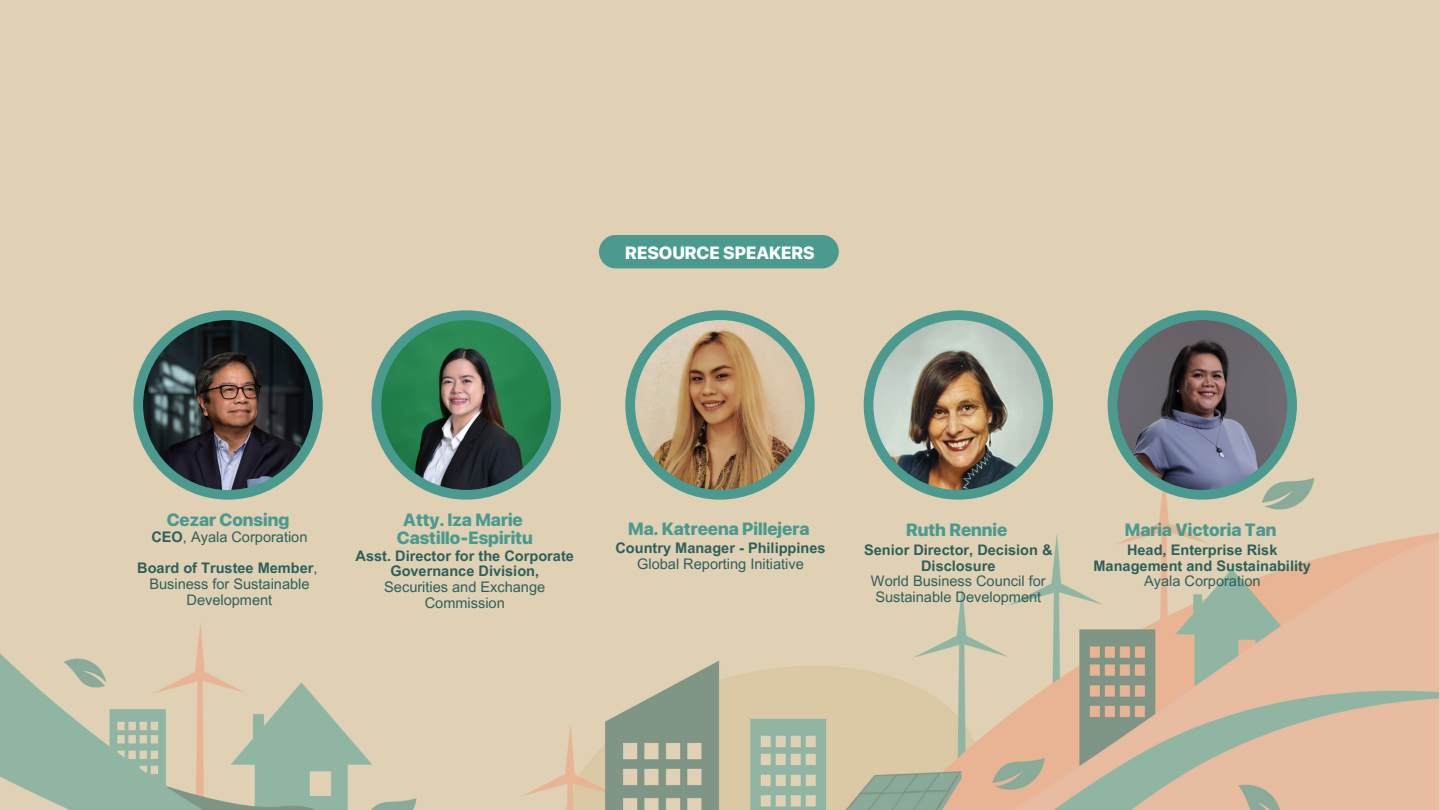
<style>
.page{position:relative;width:1440px;height:810px;background:#e1d1b5}
.page>*{position:absolute;margin:0;border:0;box-sizing:border-box;transform-origin:0 0}
.t1{font:800 17.7px/18px "SF Pro Display";color:#4a9a90;text-align:center}
.t2{font:800 17.7px "SF Pro Display";color:#fff}
.t3{font:700 14.6px/15.8px "Arial MT Pro";color:#2c605b;text-align:center}
.t4{font:14.6px/15.8px "Arial MT Pro";color:#2c605b;text-align:center}
.s1{font-weight:400}
</style>
<div class="page">
<img style="left:0;top:235px;width:1439px;height:575px">
<div style="left:599px;top:235px;width:239px;height:33px;background:#4a9a90;border-radius:17px"></div>
<div style="left:133px;top:310px;width:190px;height:190px;background:#4a9a90;border-radius:50%"></div>
<div style="left:372px;top:310px;width:189px;height:190px;background:#4a9a90;border-radius:50%"></div>
<div style="left:625px;top:310px;width:190px;height:190px;background:#4a9a90;border-radius:50%"></div>
<img style="left:143px;top:320px;width:170px;height:170px;border-radius:50%">
<img style="left:635px;top:320px;width:170px;height:170px;border-radius:50%">
<div style="left:1108px;top:310px;width:189px;height:190px;background:#4a9a90;border-radius:50%"></div>
<img style="left:1117px;top:320px;width:170px;height:170px;border-radius:50%">
<img style="left:381px;top:320px;width:170px;height:170px;border-radius:50%">
<div style="left:864px;top:310px;width:189px;height:190px;background:#4a9a90;border-radius:50%"></div>
<img style="left:873px;top:320px;width:170px;height:170px;border-radius:50%">
<p class="t2" style="left:625px;top:242px;width:191px">RESOURCE SPEAKERS</p>
<p class="t1" style="left:167px;top:510px;width:124px">Cezar Consing</p>
<p class="t1" style="left:397px;top:510px;width:137px">Atty. Iza Marie<br>Castillo-Espiritu</p>
<p class="t1" style="left:628px;top:519px;width:183px">Ma. Katreena Pillejera</p>
<p class="t1" style="left:906px;top:521px;width:103px">Ruth Rennie</p>
<p class="t1" style="left:1125px;top:521px;width:153px">Maria Victoria Tan</p>
<p class="t3" style="left:137px;top:523px;width:182px;line-height:31.5px">CEO<span class="s1">, Ayala Corporation<br></span>Board of Trustee Member<span class="s1">,</span></p>
<p class="t4" style="left:149px;top:578px;width:162px">Business for Sustainable<br>Development</p>
<p class="t3" style="left:615px;top:542px;width:212px">Country Manager - Philippines</p>
<p class="t4" style="left:637px;top:558px;width:168px">Global Reporting Initiative</p>
<p class="t3" style="left:864px;top:544px;width:190px">Senior Director, Decision &amp;<br>Disclosure</p>
<p class="t4" style="left:871px;top:575px;width:176px">World Business Council for<br>Sustainable Development</p>
<p class="t3" style="left:1094px;top:544px;width:219px">Head, Enterprise Risk<br>Management and Sustainability</p>
<p class="t4" style="left:1144px;top:575px;width:118px">Ayala Corporation</p>
<p class="t3" style="left:356px;top:549px;width:220px">Asst. Director for the Corporate<br>Governance Division,</p>
<p class="t4" style="left:384px;top:581px;width:162px">Securities and Exchange<br>Commission</p>
</div>
